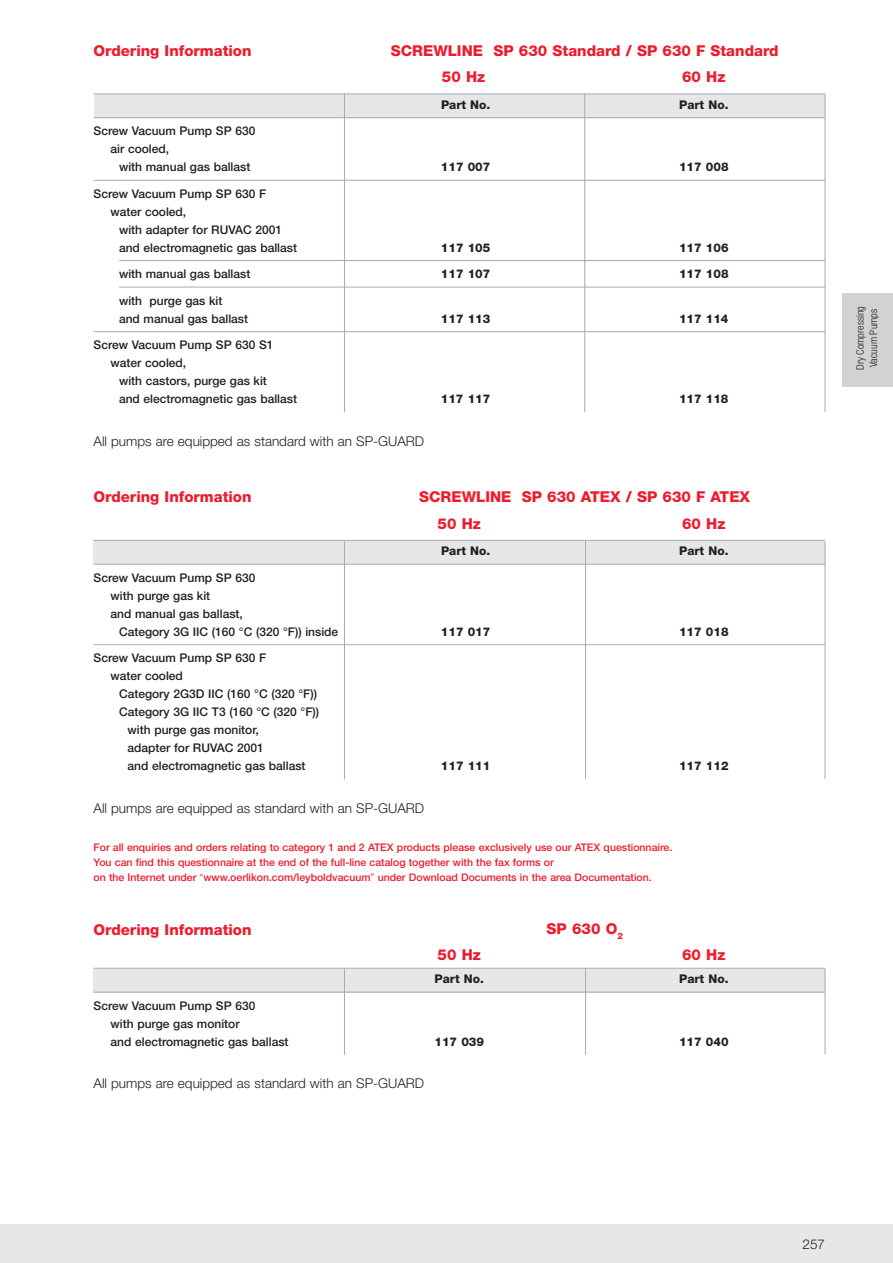
<style>
.page{position:relative;width:893px;height:1263px;background:#fff}
.page>*{position:absolute;margin:0;border:0;box-sizing:border-box;transform-origin:0 0}
.t1{font:800 15px/26.5px "Helvetica Neue LT Com";color:#ee1b2c}
.t2{font:300 13.5px "Helvetica Neue LT Com";color:#231f20}
.t3{font:500 12px/18px "Helvetica Neue LT Com";color:#231f20}
.t4{font:800 12px "Helvetica Neue LT Com";color:#231f20}
.t5{font:500 10.5px/15px "Helvetica Neue LT Com";color:#ee1b2c}
.t6{font:300 condensed 10.5px/13.5px "Helvetica Neue LT Com";color:#231f20}
.s1{font-weight:300}
</style>
<div class="page">
<div style="left:842px;top:293px;width:51px;height:94px;background:#d1d2d4"></div>
<div style="left:0;top:1225px;width:893px;height:38px;background:#e6e7e9"></div>
<div style="left:95px;top:94px;width:730px;height:23px;background:#e6e7e9"></div>
<hr style="left:94px;top:94px;width:731px;height:1px;background:#a8a9ad">
<hr style="left:94px;top:117px;width:731px;height:1px;background:#a8a9ad">
<hr style="left:94px;top:180px;width:731px;height:1px;background:#a8a9ad">
<hr style="left:119px;top:260px;width:706px;height:1px;background:#a8a9ad">
<hr style="left:119px;top:287px;width:706px;height:1px;background:#a8a9ad">
<hr style="left:94px;top:331px;width:731px;height:1px;background:#a8a9ad">
<hr style="left:344px;top:94px;width:1px;height:318px;background:#a8a9ad">
<hr style="left:825px;top:94px;width:1px;height:318px;background:#a8a9ad">
<hr style="left:584px;top:94px;width:1px;height:318px;background:#a8a9ad">
<div style="left:94px;top:969px;width:731px;height:23px;background:#e6e7e9"></div>
<div style="left:94px;top:541px;width:731px;height:23px;background:#e6e7e9"></div>
<hr style="left:94px;top:540px;width:731px;height:1px;background:#a8a9ad">
<hr style="left:94px;top:564px;width:731px;height:1px;background:#b0b1b5">
<hr style="left:94px;top:644px;width:731px;height:1px;background:#b0b1b5">
<hr style="left:585px;top:541px;width:1px;height:238px;background:#a8a9ad">
<hr style="left:344px;top:541px;width:1px;height:238px;background:#a8a9ad">
<hr style="left:825px;top:541px;width:1px;height:238px;background:#a8a9ad">
<hr style="left:94px;top:968px;width:731px;height:1px;background:#a8a9ad">
<hr style="left:94px;top:992px;width:731px;height:1px;background:#a8a9ad">
<hr style="left:585px;top:968px;width:1px;height:87px;background:#a8a9ad">
<hr style="left:344px;top:969px;width:1px;height:86px;background:#a8a9ad">
<hr style="left:825px;top:968px;width:1px;height:86px;background:#a8a9ad">
<p class="t1" style="left:94px;top:39px;width:159px">Ordering Information</p>
<p class="t1" style="left:442px;top:39px;width:338px;text-indent:-51px">SCREWLINE SP 630 Standard / SP 630 F Standard<br>50 Hz</p>
<p class="t1" style="left:682px;top:65px;width:45px">60 Hz</p>
<p class="t4" style="left:441px;top:100px;width:51px">Part No.</p>
<p class="t4" style="left:679px;top:100px;width:51px">Part No.</p>
<p class="t3" style="left:111px;top:123px;width:146px;text-indent:-17px">Screw Vacuum Pump SP 630 air cooled,</p>
<p class="t3" style="left:119px;top:159px;width:133px">with manual gas ballast</p>
<p class="t3" style="left:111px;top:186px;width:157px;text-indent:-17px">Screw Vacuum Pump SP 630 F water cooled,</p>
<p class="t3" style="left:119px;top:222px;width:179px">with adapter for RUVAC 2001 and electromagnetic gas ballast</p>
<p class="t3" style="left:119px;top:266px;width:133px">with manual gas ballast</p>
<p class="t3" style="left:119px;top:293px;width:131px">with purge gas kit<br>and manual gas ballast</p>
<p class="t3" style="left:111px;top:337px;width:164px;text-indent:-17px">Screw Vacuum Pump SP 630 S1 water cooled,</p>
<p class="t3" style="left:119px;top:373px;width:179px">with castors, purge gas kit<br>and electromagnetic gas ballast</p>
<p class="t2" style="left:94px;top:436px;width:332px">All pumps are equipped as standard with an SP-GUARD</p>
<p class="t4" style="left:441px;top:163px;width:51px">117 007</p>
<p class="t4" style="left:679px;top:163px;width:51px">117 008</p>
<p class="t4" style="left:441px;top:243px;width:51px">117 105</p>
<p class="t4" style="left:679px;top:243px;width:51px">117 106</p>
<p class="t4" style="left:441px;top:270px;width:51px">117 107</p>
<p class="t4" style="left:679px;top:270px;width:51px">117 108</p>
<p class="t4" style="left:441px;top:314px;width:51px">117 113</p>
<p class="t4" style="left:679px;top:314px;width:51px">117 114</p>
<p class="t4" style="left:441px;top:395px;width:51px">117 117</p>
<p class="t4" style="left:679px;top:395px;width:51px">117 118</p>
<p class="t1" style="left:94px;top:485px;width:159px">Ordering Information</p>
<p class="t1" style="left:438px;top:485px;width:314px;text-indent:-18px">SCREWLINE SP 630 ATEX / SP 630 F ATEX<br>50 Hz</p>
<p class="t1" style="left:682px;top:512px;width:45px">60 Hz</p>
<p class="t4" style="left:441px;top:547px;width:51px">Part No.</p>
<p class="t4" style="left:679px;top:547px;width:51px">Part No.</p>
<p class="t3" style="left:111px;top:570px;width:146px;text-indent:-17px">Screw Vacuum Pump SP 630 with purge gas kit<br>and manual gas ballast,</p>
<p class="t3" style="left:119px;top:624px;width:221px">Category 3G IIC (160 °C (320 °F)) inside</p>
<p class="t3" style="left:111px;top:650px;width:157px;text-indent:-17px">Screw Vacuum Pump SP 630 F water cooled</p>
<p class="t3" style="left:119px;top:686px;width:199px">Category 2G3D IIC (160 °C (320 °F))</p>
<p class="t3" style="left:119px;top:704px;width:202px">Category 3G IIC T3 (160 °C (320 °F))</p>
<p class="t3" style="left:128px;top:722px;width:133px">with purge gas monitor,</p>
<p class="t3" style="left:128px;top:740px;width:138px">adapter for RUVAC 2001</p>
<p class="t3" style="left:128px;top:758px;width:179px">and electromagnetic gas ballast</p>
<p class="t2" style="left:94px;top:803px;width:332px">All pumps are equipped as standard with an SP-GUARD</p>
<p class="t5" style="left:94px;top:841px;width:580px">For all enquiries and orders relating to category 1 and 2 ATEX products please exclusively use our ATEX questionnaire.<br>You can find this questionnaire at the end of the full-line catalog together with the fax forms or<br>on the Internet under <span class="s1">“</span>www.oerlikon.com/leyboldvacuum<span class="s1">”</span> under Download Documents in the area Documentation.</p>
<p class="t4" style="left:441px;top:627px;width:51px">117 017</p>
<p class="t4" style="left:679px;top:627px;width:51px">117 018</p>
<p class="t4" style="left:441px;top:762px;width:51px">117 111</p>
<p class="t4" style="left:679px;top:762px;width:51px">117 112</p>
<p class="t1" style="left:94px;top:918px;width:159px">Ordering Information</p>
<p class="t3" style="left:111px;top:998px;width:179px;text-indent:-17px">Screw Vacuum Pump SP 630<br>with purge gas monitor<br>and electromagnetic gas ballast</p>
<p class="t2" style="left:94px;top:1078px;width:332px">All pumps are equipped as standard with an SP-GUARD</p>
<p class="t1" style="left:547px;top:917px;width:78px">SP 630 O<sub>2</sub></p>
<p class="t1" style="left:438px;top:943px;width:45px">50 Hz</p>
<p class="t1" style="left:682px;top:943px;width:45px">60 Hz</p>
<p class="t4" style="left:435px;top:975px;width:51px">Part No.</p>
<p class="t4" style="left:679px;top:975px;width:51px">Part No.</p>
<p class="t4" style="left:434px;top:1037px;width:51px">117 039</p>
<p class="t4" style="left:679px;top:1037px;width:51px">117 040</p>
<p class="t6" style="left:853px;top:370px;width:66px;rotate:-90deg">Dry Compressing<br>Vacuum Pumps</p>
<p class="t2" style="left:802px;top:1239px;width:24px">257</p>
</div>
